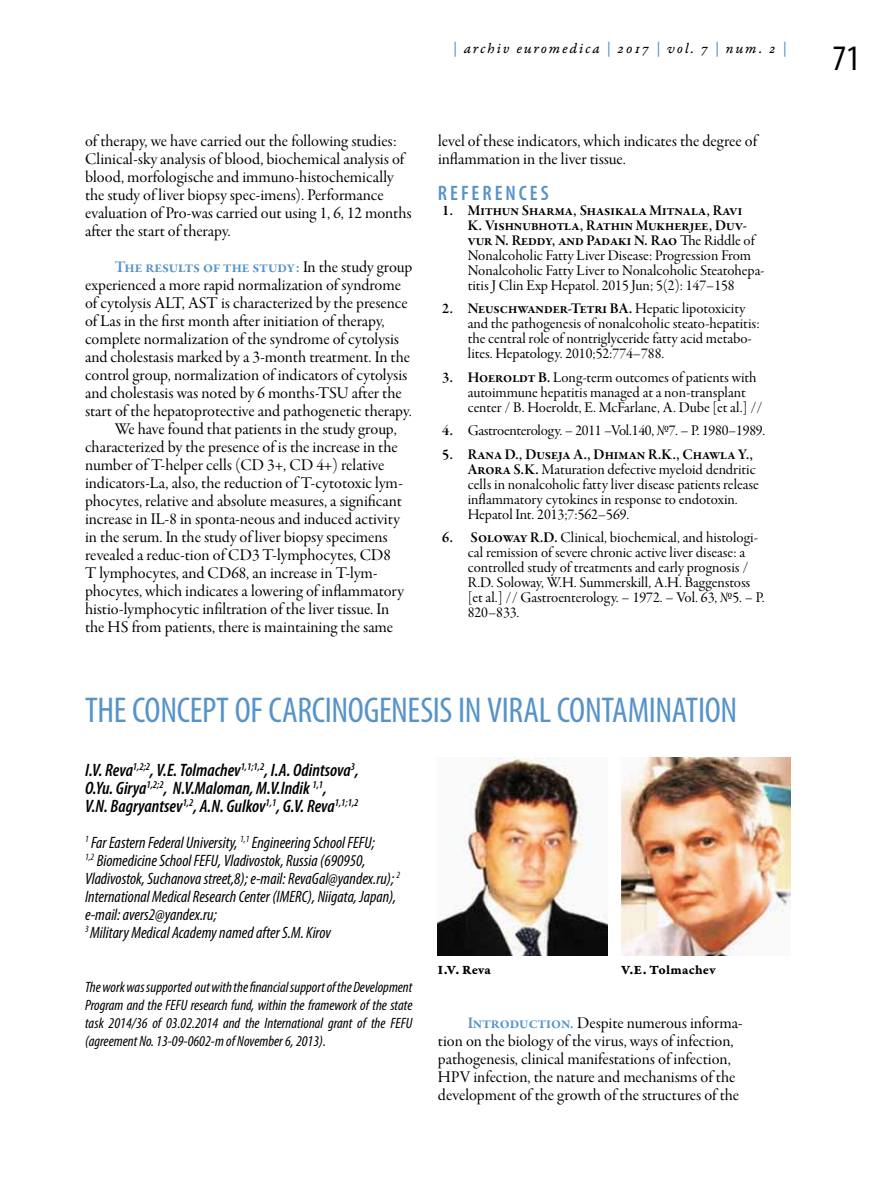
<style>
.page{position:relative;width:893px;height:1191px;background:#fff}
.page>*{position:absolute;margin:0;border:0;box-sizing:border-box;transform-origin:0 0}
.t1{font:condensed 36px "Myriad Pro";letter-spacing:-.01em;color:#5693c9}
.t2{font:condensed 36px "Myriad Pro";color:#000}
.t3{font:600 condensed 21px "Myriad Pro";letter-spacing:.135em;color:#5693c9}
.t4{font:italic 600 condensed 18px/18px "Myriad Pro";color:#000}
.t5{font:16.5px/18px "Garamond Premr Pro Subh";color:#000}
.t6{font:italic condensed 16.5px/18px "Myriad Pro";color:#000}
.t7{font:16.5px "Garamond Premr Pro Smbd Subh";letter-spacing:-.005em;color:#5693c9}
.t8{font:15px/15px "Garamond Premr Pro Subh";color:#000}
.t9{font:italic condensed 15px/18px "Myriad Pro";color:#000;text-align:justify}
.t10{font:15px/15px "Garamond Premr Pro Smbd Subh";color:#000}
.t11{font:15px "Garamond Premr Pro It Capt";letter-spacing:.125em;color:#000}
.t12{font:13.5px "Garamond Premr Pro Bd Capt";letter-spacing:.015em;color:#000}
.s1{color:#5693c9}
.s2{font-family:"Garamond Premr Pro Subh";color:#000}
.s3{font-family:"Garamond Premr Pro Subh"}
.s4{font-family:"Garamond Premr Pro Smbd Subh"}
.s5{font-family:"Garamond Premr Pro Smbd Subh";color:#5693c9}
</style>
<div class="page">
<img style="left:621px;top:758px;width:170px;height:198px">
<img style="left:438px;top:758px;width:170px;height:198px">
<p class="t11" style="left:453px;top:40px;width:335px"><span class="s1">|</span> archiv euromedica <span class="s1">|</span> 2017 <span class="s1">|</span> vol. 7 <span class="s1">|</span> num. 2 <span class="s1">|</span></p>
<p class="t5" style="left:85px;top:132px;width:328px">of therapy, we have carried out the following studies:<br>Clinical-sky analysis of blood, biochemical analysis of blood, morfologische and immuno-histochemically the study of liver biopsy spec-imens). Performance evaluation of Pro-was carried out using 1, 6, 12 months after the start of therapy.</p>
<p class="t7" style="left:115px;top:257px;width:299px">The results of the study: <span class="s2">In the study group</span></p>
<p class="t5" style="left:85px;top:276px;width:317px">experienced a more rapid normalization of syndrome</p>
<p class="t5" style="left:85px;top:294px;width:324px">of cytolysis ALT, AST is characterized by the presence</p>
<p class="t5" style="left:85px;top:312px;width:301px">of Las in the first month after initiation of therapy,</p>
<p class="t5" style="left:85px;top:330px;width:316px">complete normalization of the syndrome of cytolysis</p>
<p class="t5" style="left:85px;top:348px;width:326px">and cholestasis marked by a 3-month treatment. In the</p>
<p class="t5" style="left:85px;top:366px;width:324px">control group, normalization of indicators of cytolysis</p>
<p class="t5" style="left:85px;top:384px;width:318px">and cholestasis was noted by 6 months-TSU after the</p>
<p class="t5" style="left:85px;top:402px;width:328px">start of the hepatoprotective and pathogenetic therapy.</p>
<p class="t5" style="left:115px;top:420px;width:283px">We have found that patients in the study group,</p>
<p class="t5" style="left:85px;top:438px;width:314px">characterized by the presence of is the increase in the</p>
<p class="t5" style="left:85px;top:456px;width:301px">number of T-helper cells (CD 3+, CD 4+) relative</p>
<p class="t5" style="left:85px;top:474px;width:319px">indicators-La, also, the reduction of T-cytotoxic lym-</p>
<p class="t5" style="left:85px;top:492px;width:318px">phocytes, relative and absolute measures, a significant</p>
<p class="t5" style="left:85px;top:510px;width:316px">increase in IL-8 in sponta-neous and induced activity</p>
<p class="t5" style="left:85px;top:528px;width:304px">in the serum. In the study of liver biopsy specimens</p>
<p class="t5" style="left:85px;top:546px;width:307px">revealed a reduc-tion of CD3 T-lymphocytes, CD8</p>
<p class="t5" style="left:85px;top:564px;width:294px">T lymphocytes, and CD68, an increase in T-lym-</p>
<p class="t5" style="left:85px;top:582px;width:320px">phocytes, which indicates a lowering of inflammatory</p>
<p class="t5" style="left:85px;top:600px;width:306px">histio-lymphocytic infiltration of the liver tissue. In</p>
<p class="t5" style="left:85px;top:618px;width:310px">the HS from patients, there is maintaining the same</p>
<p class="t5" style="left:438px;top:132px;width:321px">level of these indicators, which indicates the degree of inflammation in the liver tissue.</p>
<p class="t3" style="left:438px;top:181px;width:112px">REFERENCES</p>
<p class="t10" style="left:468px;top:203px;width:288px;text-indent:-26px">1. Mithun Sharma, Shasikala Mitnala, Ravi<br>K. Vishnubhotla, Rathin Mukherjee, Duv&shy;vur N. Reddy, and Padaki N. Rao <span class="s3">The Riddle of</span></p>
<p class="t8" style="left:468px;top:248px;width:298px">Nonalcoholic Fatty Liver Disease: Progression From<br>Nonalcoholic Fatty Liver to Nonalcoholic Steatohepa&shy;titis J Clin Exp Hepatol. 2015 Jun; 5(2): 147–158</p>
<p class="t10" style="left:442px;top:301px;width:305px">2. Neuschwander-Tetri BA. <span class="s3">Hepatic lipotoxicity</span></p>
<p class="t8" style="left:468px;top:317px;width:294px">and the pathogenesis of nonalcoholic steato-hepatitis: the central role of nontriglyceride fatty acid metabo&shy;lites. Hepatology. 2010;52:774–788.</p>
<p class="t8" style="left:468px;top:370px;width:296px;text-indent:-26px"><span class="s4">3. Hoeroldt B.</span> Long-term outcomes of patients with autoimmune hepatitis managed at a non-transplant center / B. Hoeroldt, E. McFarlane, A. Dube [et al.] //</p>
<p class="t8" style="left:442px;top:424px;width:325px"><span class="s4">4.</span> Gastroenterology. – 2011 –Vol.140, №7. – P. 1980–1989.</p>
<p class="t10" style="left:442px;top:447px;width:312px">5. Rana D., Duseja A., Dhiman R.K., Chawla Y.,</p>
<p class="t8" style="left:468px;top:462px;width:293px"><span class="s4">Arora S.K.</span> Maturation defective myeloid dendritic cells in nonalcoholic fatty liver disease patients release inflammatory cytokines in response to endotoxin.<br>Hepatol Int. 2013;7:562–569.</p>
<p class="t8" style="left:468px;top:531px;width:298px;text-indent:-26px"><span class="s4">6. Soloway R.D.</span> Clinical, biochemical, and histologi&shy;cal remission of severe chronic active liver disease: a controlled study of treatments and early prognosis / R.D. Soloway, W.H. Summerskill, A.H. Baggenstoss [et al.] // Gastroenterology. – 1972. – Vol. 63, №5. – P.<br>820–833.</p>
<h1 class="t1" style="left:85px;top:688px;width:654px">THE CONCEPT OF CARCINOGENESIS IN VIRAL CONTAMINATION</h1>
<p class="t4" style="left:85px;top:761px;width:275px">I.V. Reva<sup>1,2;2</sup>, V.E.Tolmachev<sup>1,1;1,2</sup>, I.A. Odintsova<sup>3</sup>,<br>O.Yu. Girya<sup>1,2;2</sup>, N.V.Maloman, M.V.Indik <sup>1,1</sup>,<br>V.N. Bagryantsev<sup>1,2</sup>, A.N. Gulkov<sup>1,1</sup>, G.V. Reva<sup>1,1;1,2</sup></p>
<p class="t6" style="left:85px;top:833px;width:317px"><sup>1</sup> Far Eastern Federal University, <sup>1,1</sup> Engineering School FEFU;<br><sup>1,2</sup> Biomedicine School FEFU, Vladivostok, Russia (690950, Vladivostok, Suchanova street,8); e-mail: RevaGal@yandex.ru); <sup>2<br></sup>International Medical Research Center (IMERC), Niigata, Japan), e-mail: avers2@yandex.ru;<br><sup>3</sup> Military Medical Academy named after S.M. Kirov</p>
<p class="t9" style="left:85px;top:977px;width:329px">The work was supported out with the financial support of the Development Program and the FEFU research fund, within the framework of the state task 2014/36 of 03.02.2014 and the International grant of the FEFU (agreement No. 13-09-0602-m of November 6, 2013).</p>
<p class="t12" style="left:438px;top:961px;width:55px">I.V. Reva</p>
<p class="t12" style="left:621px;top:961px;width:96px">V.E. Tolmachev</p>
<p class="t5" style="left:438px;top:1014px;width:306px;text-indent:30px"><span class="s5">Introduction.</span> Despite numerous informa&shy;tion on the biology of the virus, ways of infection, pathogenesis, clinical manifestations of infection, HPV infection, the nature and mechanisms of the development of the growth of the structures of the</p>
<h1 class="t2" style="left:832px;top:36px;width:29px">71</h1>
</div>
